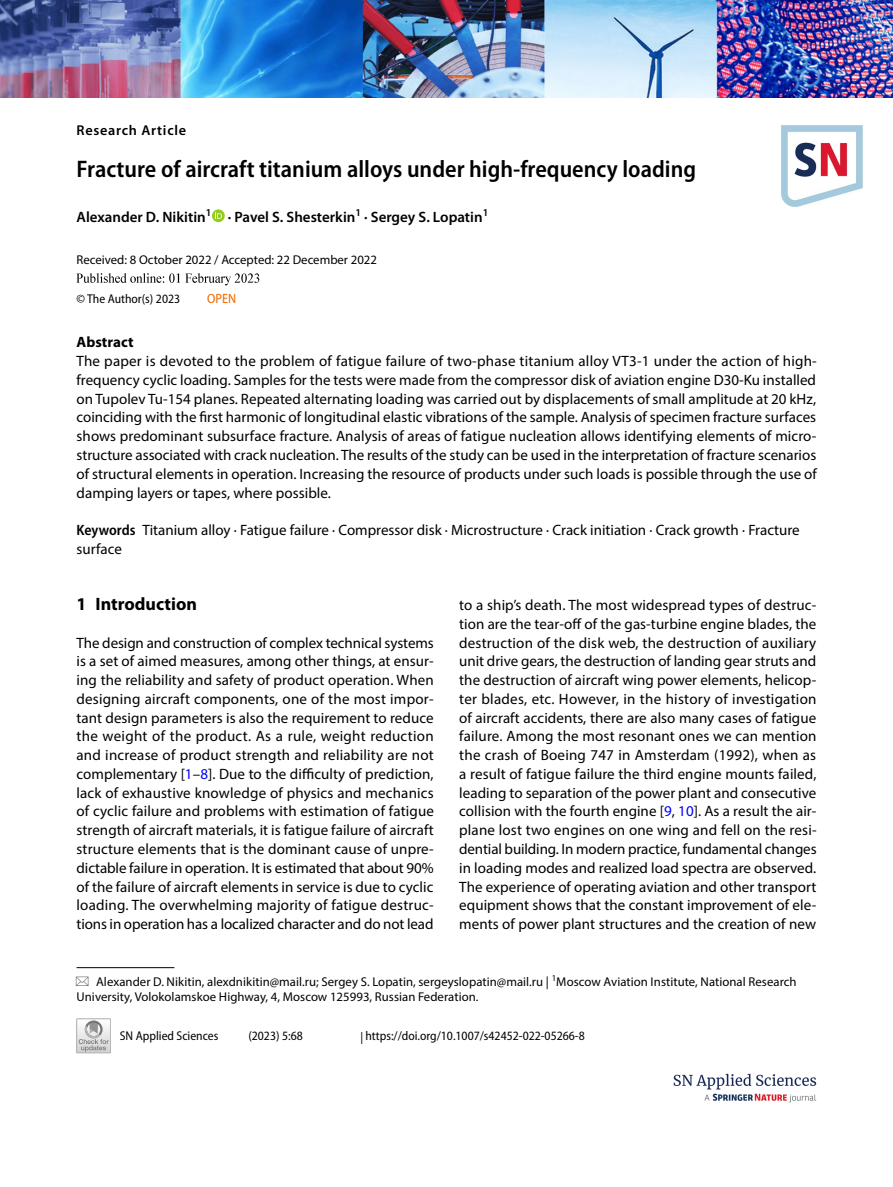
<style>
.page{position:relative;width:893px;height:1187px;background:#fff}
.page>*{position:absolute;margin:0;border:0;box-sizing:border-box;transform-origin:0 0}
.t1{font:600 semi-condensed 24px "Myriad Pro";color:#000}
.t2{font:700 18px "Myriad Pro";color:#000}
.t3{font:15px/18.8px "Myriad Pro";color:#000;text-align:justify}
.t4{font:600 15px "Myriad Pro";color:#000}
.t5{font:700 15px "Myriad Pro";letter-spacing:.005em;color:#000}
.t6{font:600 14.25px "Myriad Pro";letter-spacing:.05em;color:#000}
.t7{font:semi-condensed 13.5px "Myriad Pro";color:#ed6a00}
.t8{font:12.75px/15px "Myriad Pro";letter-spacing:.005em;color:#000}
.t9{font:semi-condensed 12.75px "Myriad Pro";color:#000}
.s1{font-weight:600;font-stretch:semi-condensed}
.s2{color:#00f}
.s3{font-size:12px}
</style>
<div class="page">
<img style="left:673px;top:1073px;width:144px;height:29px">
<svg style="left:77px;top:1018px;width:34px;height:34px"></svg>
<img style="left:0;top:0;width:893px;height:98px">
<img style="left:781px;top:125px;width:82px;height:82px">
<svg style="left:212px;top:209px;width:13px;height:13px"></svg>
<svg style="left:215px;top:212px;width:7px;height:7px"></svg>
<img style="left:77px;top:273px;width:183px;height:13px">
<hr style="left:77px;top:967px;width:97px;height:1px;background:#000">
<p class="t6" style="left:77px;top:121px;width:111px">Research Article</p>
<h1 class="t1" style="left:77px;top:156px;width:621px">Fracture of aircraft titanium alloys under high‑frequency loading</h1>
<p class="t4" style="left:77px;top:207px;width:413px">Alexander D. Nikitin<sup>1</sup> · Pavel S. Shesterkin<sup>1</sup> · Sergey S. Lopatin<sup>1</sup></p>
<p class="t8" style="left:77px;top:252px;width:302px">Received: 8 October 2022 / Accepted: 22 December 2022</p>
<p class="t9" style="left:77px;top:292px;width:105px">© The Author(s) 2023</p>
<p class="t7" style="left:207px;top:291px;width:31px">OPEN</p>
<p class="t5" style="left:77px;top:332px;width:59px">Abstract</p>
<p class="t3" style="left:77px;top:351px;width:742px">The paper is devoted to the problem of fatigue failure of two-phase titanium alloy VT3-1 under the action of high&shy;frequency cyclic loading. Samples for the tests were made from the compressor disk of aviation engine D30-Ku installed on Tupolev Tu-154 planes. Repeated alternating loading was carried out by displacements of small amplitude at 20 kHz, coinciding with the first harmonic of longitudinal elastic vibrations of the sample. Analysis of specimen fracture surfaces shows predominant subsurface fracture. Analysis of areas of fatigue nucleation allows identifying elements of micro&shy;structure associated with crack nucleation. The results of the study can be used in the interpretation of fracture scenarios of structural elements in operation. Increasing the resource of products under such loads is possible through the use of damping layers or tapes, where possible.</p>
<p class="t3" style="left:77px;top:520px;width:725px"><span class="s1">Keywords</span> Titanium alloy · Fatigue failure · Compressor disk · Microstructure · Crack initiation · Crack growth · Fracture surface</p>
<p class="t2" style="left:77px;top:592px;width:122px">1 Introduction</p>
<p class="t3" style="left:77px;top:633px;width:359px">The design and construction of complex technical systems is a set of aimed measures, among other things, at ensur&shy;ing the reliability and safety of product operation. When designing aircraft components, one of the most impor&shy;tant design parameters is also the requirement to reduce the weight of the product. As a rule, weight reduction and increase of product strength and reliability are not complementary [<span class="s2">1</span>–<span class="s2">8</span>]. Due to the difficulty of prediction, lack of exhaustive knowledge of physics and mechanics of cyclic failure and problems with estimation of fatigue strength of aircraft materials, it is fatigue failure of aircraft structure elements that is the dominant cause of unpre&shy;dictable failure in operation. It is estimated that about 90% of the failure of aircraft elements in service is due to cyclic loading. The overwhelming majority of fatigue destruc&shy;tions in operation has a localized character and do not lead</p>
<p class="t3" style="left:459px;top:595px;width:359px">to a ship’s death. The most widespread types of destruc&shy;tion are the tear-off of the gas-turbine engine blades, the destruction of the disk web, the destruction of auxiliary unit drive gears, the destruction of landing gear struts and the destruction of aircraft wing power elements, helicop&shy;ter blades, etc. However, in the history of investigation of aircraft accidents, there are also many cases of fatigue failure. Among the most resonant ones we can mention the crash of Boeing 747 in Amsterdam (1992), when as a result of fatigue failure the third engine mounts failed, leading to separation of the power plant and consecutive collision with the fourth engine [<span class="s2">9</span>, <span class="s2">10</span>]. As a result the air&shy;plane lost two engines on one wing and fell on the resi&shy;dential building. In modern practice, fundamental changes in loading modes and realized load spectra are observed.<br>The experience of operating aviation and other transport equipment shows that the constant improvement of ele&shy;ments of power plant structures and the creation of new</p>
<p class="t8" style="left:77px;top:974px;width:721px;text-indent:20px">Alexander D. Nikitin, alexdnikitin@mail.ru; Sergey S. Lopatin, sergeyslopatin@mail.ru | <sup>1</sup>Moscow Aviation Institute, National Research<br>University, Volokolamskoe Highway, 4, Moscow 125993, Russian Federation.</p>
<p class="t9" style="left:120px;top:1029px;width:100px">SN Applied Sciences</p>
<p class="t9" style="left:248px;top:1029px;width:56px">(2023) 5:68</p>
<p class="t9" style="left:360px;top:1029px;width:226px"><span class="s3">|</span> https://doi.org/10.1007/s42452-022-05266-8</p>
</div>
